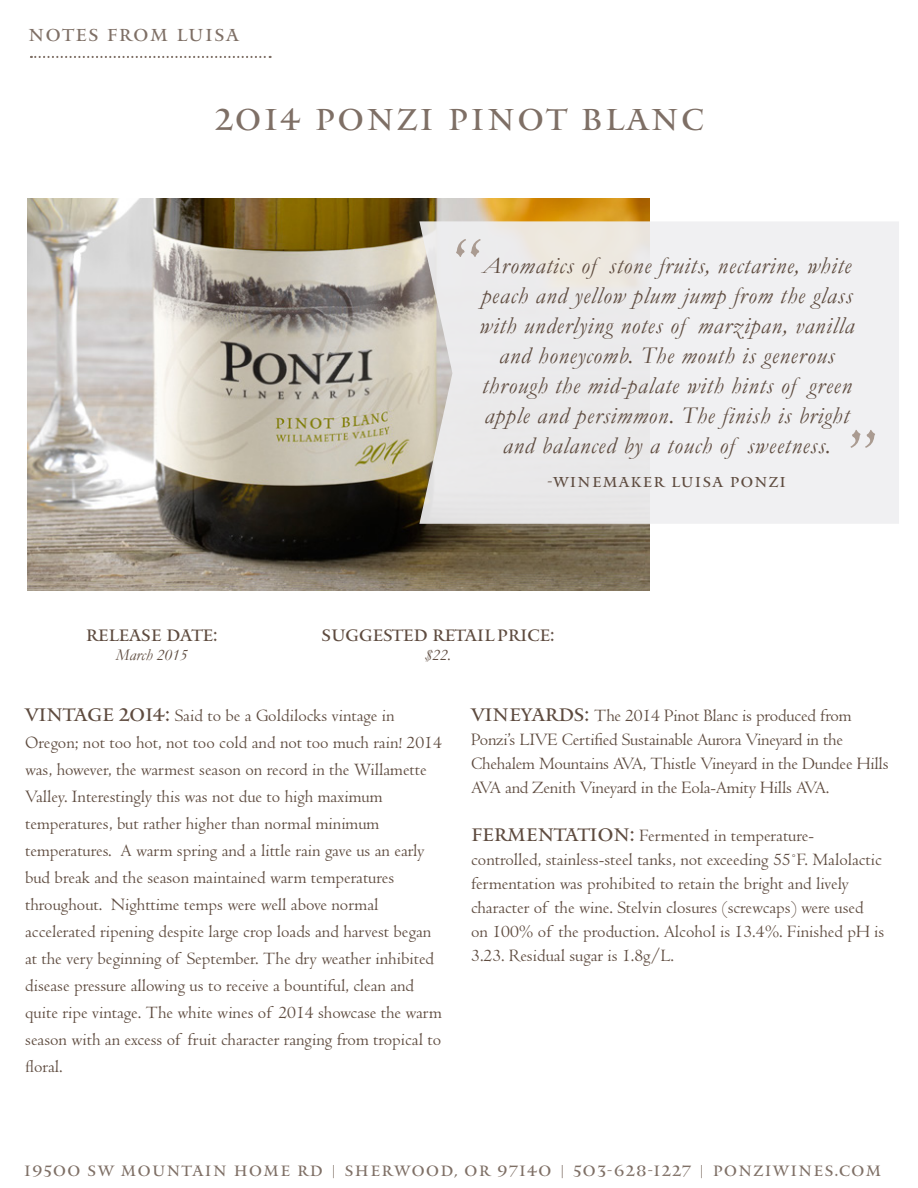
<style>
.page{position:relative;width:918px;height:1188px;background:#fff}
.page>*{position:absolute;margin:0;border:0;box-sizing:border-box;transform-origin:0 0}
.t1{font:30px "Mantinia";letter-spacing:.1em;color:#5e4b3f}
.t2{font:italic 24px/30px "Garamond";letter-spacing:.035em;color:#5e4b3f;text-align:center}
.t3{font:18px/27px "Centaur";color:#5e4b3f}
.t4{font:17.25px "Mantinia";letter-spacing:.1em;color:#5e4b3f}
.t5{font:16.35px "Mantinia";color:#5e4b3f}
.t6{font:italic 16.35px "Garamond";color:#5e4b3f}
.t7{font:14.85px "Mantinia";letter-spacing:.1em;color:#5e4b3f}
.t8{font:14.25px "Mantinia";letter-spacing:.1em;color:#5e4b3f}
.s1{font-family:"Mantinia"}
.s2{font-family:"Centaur"}
</style>
<div class="page">
<svg style="left:31px;top:56px;width:240px;height:2px"></svg>
<img style="left:27px;top:198px;width:623px;height:392px">
<svg style="left:419px;top:221px;width:480px;height:303px;fill:#f0f0f2"></svg>
<svg style="left:456px;top:239px;width:25px;height:18px"></svg>
<svg style="left:850px;top:430px;width:25px;height:18px"></svg>
<p class="t4" style="left:28px;top:25px;width:212px">NOTES FROM LUISA</p>
<h1 class="t1" style="left:215px;top:101px;width:490px">2014 PONZI PINOT BLANC</h1>
<p class="t5" style="left:86px;top:625px;width:133px">RELEASE DATE:</p>
<p class="t6" style="left:116px;top:645px;width:73px">March 2015</p>
<p class="t2" style="left:479px;top:250px;width:376px">Aromatics of stone fruits, nectarine, white peach and yellow plum jump from the glass with underlying notes of marzipan, vanilla and honeycomb. The mouth is generous through the mid-palate with hints of green apple and persimmon. The finish is bright and balanced by a touch of sweetness.</p>
<p class="t8" style="left:548px;top:473px;width:240px">-WINEMAKER LUISA PONZI</p>
<p class="t5" style="left:322px;top:625px;width:235px">SUGGESTED RETAIL PRICE:</p>
<p class="t6" style="left:425px;top:645px;width:28px">$22.</p>
<p class="t3" style="left:25px;top:702px;width:418px"><span class="s1">VINTAGE 2014:</span> Said to be a Goldilocks vintage in Oregon; not too hot, not too cold and not too much rain! 2014 was, however, the warmest season on record in the Willamette Valley. Interestingly this was not due to high maximum temperatures, but rather higher than normal minimum temperatures. A warm spring and a little rain gave us an early bud break and the season maintained warm temperatures throughout. Nighttime temps were well above normal accelerated ripening despite large crop loads and harvest began at the very beginning of September. The dry weather inhibited disease pressure allowing us to receive a bountiful, clean and quite ripe vintage. The white wines of 2014 showcase the warm season with an excess of fruit character ranging from tropical to floral.</p>
<p class="t3" style="left:471px;top:704px;width:419px;line-height:24px"><span class="s1">VINEYARDS:</span> The 2014 Pinot Blanc is produced from Ponzi’s LIVE Certified Sustainable Aurora Vineyard in the Chehalem Mountains AVA, Thistle Vineyard in the Dundee Hills AVA and Zenith Vineyard in the Eola-Amity Hills AVA.</p>
<p class="t3" style="left:471px;top:824px;width:415px;line-height:24px"><span class="s1">FERMENTATION:</span> Fermented in temperature&shy;controlled, stainless-steel tanks, not exceeding 55˚F. Malolactic fermentation was prohibited to retain the bright and lively character of the wine. Stelvin closures (screwcaps) were used on 100% of the production. Alcohol is 13.4%. Finished pH is 3.23. Residual sugar is 1.8g/L.</p>
<p class="t7" style="left:24px;top:1161px;width:859px">19500 SW MOUNTAIN HOME RD <span class="s2">|</span> SHERWOOD, OR 97140 <span class="s2">|</span> 503-628-1227 <span class="s2">|</span> PONZIWINES.COM</p>
</div>
